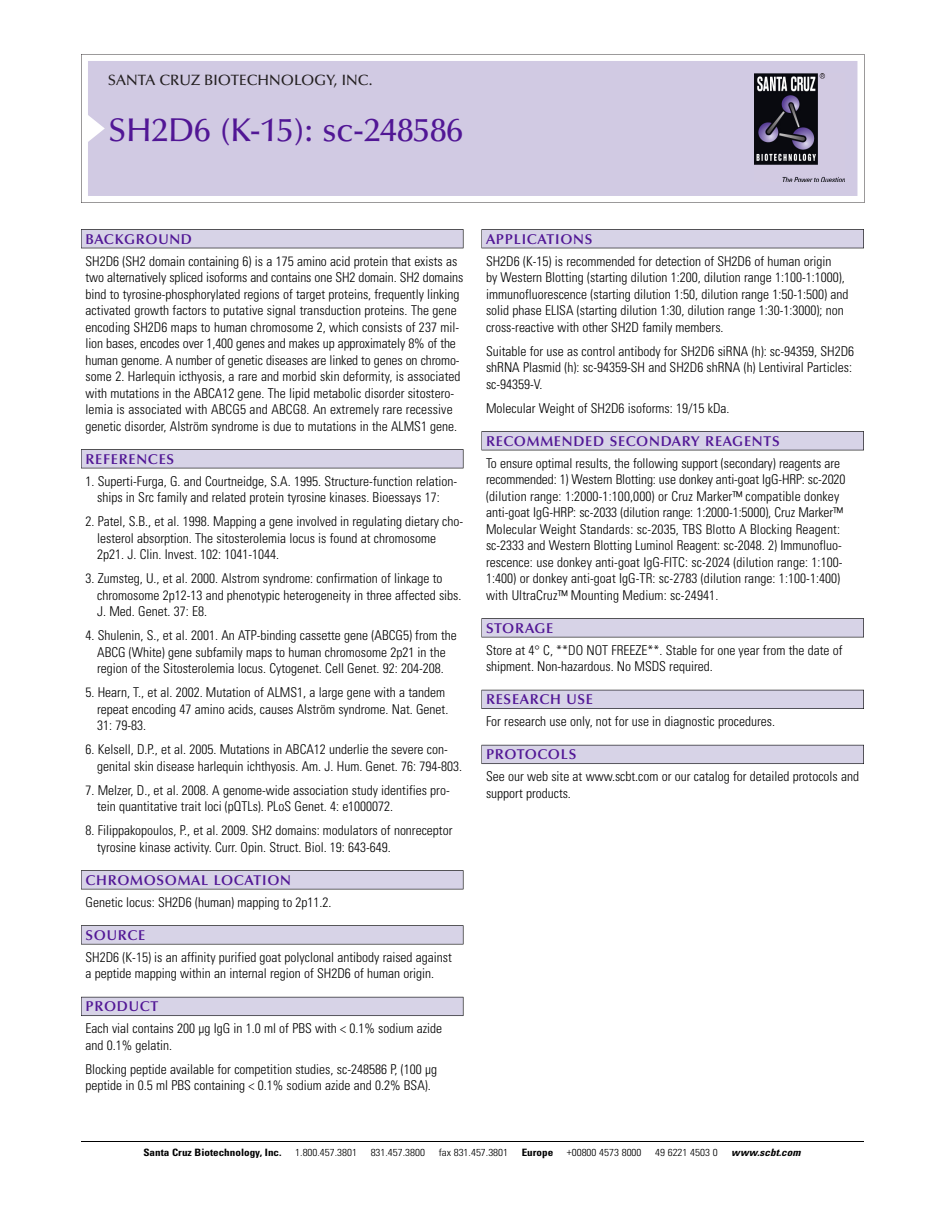
<style>
.page{position:relative;width:945px;height:1215px;background:#fff}
.page>*{position:absolute;margin:0;border:0;box-sizing:border-box;transform-origin:0 0}
.t1{font:500 33px "Optima";color:#511695}
.t2{font:500 15px "Optima";color:#231f20}
.t3{font:600 14.25px "Optima";letter-spacing:.05em;color:#511695}
.t4{font:300 condensed 13.5px/16.5px "Univers";color:#000}
.t5{font:300 condensed 10.2px "Univers";color:#000;scale:1.1 1}
.t6{font:700 condensed 10.2px "Univers";color:#000;scale:1.1 1}
.t7{font:italic 700 condensed 10.2px "Univers";letter-spacing:.005em;color:#000;scale:1.1 1}
</style>
<div class="page">
<svg style="left:81px;top:54px;width:783px;height:149px"></svg>
<div style="left:88px;top:61px;width:769px;height:135px;background:#d1cae3"></div>
<img style="left:755px;top:74px;width:90px;height:108px">
<div style="left:81px;top:229px;width:382px;height:19px;background:#525156"></div>
<div style="left:81px;top:230px;width:382px;height:18px;background:#d7d3e7"></div>
<div style="left:81px;top:449px;width:382px;height:19px;background:#525155"></div>
<div style="left:81px;top:450px;width:382px;height:18px;background:#d7d3e7"></div>
<div style="left:81px;top:870px;width:382px;height:19px;background:#545357"></div>
<div style="left:81px;top:871px;width:382px;height:18px;background:#d7d3e7"></div>
<div style="left:81px;top:925px;width:382px;height:19px;background:#575759"></div>
<div style="left:81px;top:926px;width:382px;height:18px;background:#d7d3e7"></div>
<div style="left:81px;top:997px;width:382px;height:19px;background:#5b5a62"></div>
<div style="left:81px;top:997px;width:382px;height:18px;background:#d7d3e7"></div>
<div style="left:482px;top:229px;width:382px;height:19px;background:#525156"></div>
<div style="left:482px;top:230px;width:381px;height:18px;background:#d7d3e7"></div>
<div style="left:482px;top:431px;width:382px;height:19px;background:#525155"></div>
<div style="left:482px;top:432px;width:381px;height:18px;background:#d7d3e7"></div>
<div style="left:482px;top:618px;width:382px;height:19px;background:#545357"></div>
<div style="left:482px;top:619px;width:381px;height:18px;background:#d7d3e7"></div>
<div style="left:482px;top:690px;width:382px;height:19px;background:#54535a"></div>
<div style="left:482px;top:690px;width:381px;height:18px;background:#d7d3e7"></div>
<div style="left:482px;top:745px;width:382px;height:19px;background:#5b5a62"></div>
<div style="left:482px;top:745px;width:381px;height:18px;background:#d7d3e7"></div>
<hr style="left:81px;top:1141px;width:783px;height:1px;background:#000">
<p class="t2" style="left:108px;top:74px;width:266px">SANTA CRUZ BIOTECHNOLOGY, INC.</p>
<h1 class="t1" style="left:108px;top:117px;width:357px">SH2D6 (K-15): sc-248586</h1>
<p class="t3" style="left:86px;top:233px;width:108px">BACKGROUND</p>
<p class="t4" style="left:86px;top:254px;width:379px">SH2D6 (SH2 domain containing 6) is a 175 amino acid protein that exists as two alternatively spliced isoforms and contains one SH2 domain. SH2 domains bind to tyrosine-phosphorylated regions of target proteins, frequently linking activated growth factors to putative signal transduction proteins. The gene encoding SH2D6 maps to human chromosome 2, which consists of 237 mil&shy;lion bases, encodes over 1,400 genes and makes up approximately 8% of the human genome. A number of genetic diseases are linked to genes on chromo&shy;some 2. Harlequin icthyosis, a rare and morbid skin deformity, is associated with mutations in the ABCA12 gene. The lipid metabolic disorder sitostero&shy;lemia is associated with ABCG5 and ABCG8. An extremely rare recessive genetic disorder, Alström syndrome is due to mutations in the ALMS1 gene.</p>
<p class="t3" style="left:86px;top:453px;width:90px">REFERENCES</p>
<p class="t4" style="left:86px;top:474px;width:373px;text-align:center">1. Superti-Furga, G. and Courtneidge, S.A. 1995. Structure-function relation&shy;ships in Src family and related protein tyrosine kinases. Bioessays 17:</p>
<p class="t4" style="left:97px;top:514px;width:368px;text-indent:-12px">2. Patel, S.B., et al. 1998. Mapping a gene involved in regulating dietary cho&shy;lesterol absorption. The sitosterolemia locus is found at chromosome<br>2p21. J. Clin. Invest. 102: 1041-1044.</p>
<p class="t4" style="left:97px;top:571px;width:366px;text-indent:-12px">3. Zumsteg, U., et al. 2000. Alstrom syndrome: confirmation of linkage to chromosome 2p12-13 and phenotypic heterogeneity in three affected sibs.<br>J. Med. Genet. 37: E8.</p>
<p class="t4" style="left:86px;top:628px;width:373px;text-align:center">4. Shulenin, S., et al. 2001. An ATP-binding cassette gene (ABCG5) from the<br>ABCG (White) gene subfamily maps to human chromosome 2p21 in the region of the Sitosterolemia locus. Cytogenet. Cell Genet. 92: 204-208.</p>
<p class="t4" style="left:97px;top:685px;width:353px;text-indent:-12px">5. Hearn, T., et al. 2002. Mutation of ALMS1, a large gene with a tandem repeat encoding 47 amino acids, causes Alström syndrome. Nat. Genet.<br>31: 79-83.</p>
<p class="t4" style="left:97px;top:742px;width:366px;text-indent:-12px">6. Kelsell, D.P., et al. 2005. Mutations in ABCA12 underlie the severe con&shy;genital skin disease harlequin ichthyosis. Am. J. Hum. Genet. 76: 794-803.</p>
<p class="t4" style="left:97px;top:783px;width:354px;text-indent:-12px">7. Melzer, D., et al. 2008. A genome-wide association study identifies pro&shy;tein quantitative trait loci (pQTLs). PLoS Genet. 4: e1000072.</p>
<p class="t4" style="left:97px;top:823px;width:357px;text-indent:-12px">8. Filippakopoulos, P., et al. 2009. SH2 domains: modulators of nonreceptor tyrosine kinase activity. Curr. Opin. Struct. Biol. 19: 643-649.</p>
<p class="t3" style="left:86px;top:874px;width:207px">CHROMOSOMAL LOCATION</p>
<p class="t4" style="left:86px;top:895px;width:248px">Genetic locus: SH2D6 (human) mapping to 2p11.2.</p>
<p class="t3" style="left:86px;top:929px;width:61px">SOURCE</p>
<p class="t4" style="left:86px;top:950px;width:368px">SH2D6 (K-15) is an affinity purified goat polyclonal antibody raised against a peptide mapping within an internal region of SH2D6 of human origin.</p>
<p class="t3" style="left:86px;top:1001px;width:74px">PRODUCT</p>
<p class="t4" style="left:86px;top:1021px;width:358px">Each vial contains 200 µg IgG in 1.0 ml of PBS with &lt; 0.1% sodium azide and 0.1% gelatin.</p>
<p class="t4" style="left:86px;top:1062px;width:353px">Blocking peptide available for competition studies, sc-248586 P, (100 µg peptide in 0.5 ml PBS containing &lt; 0.1% sodium azide and 0.2% BSA).</p>
<p class="t3" style="left:486px;top:233px;width:108px">APPLICATIONS</p>
<p class="t4" style="left:486px;top:254px;width:364px">SH2D6 (K-15) is recommended for detection of SH2D6 of human origin<br>by Western Blotting (starting dilution 1:200, dilution range 1:100-1:1000), immunofluorescence (starting dilution 1:50, dilution range 1:50-1:500) and solid phase ELISA (starting dilution 1:30, dilution range 1:30-1:3000); non cross-reactive with other SH2D family members.</p>
<p class="t4" style="left:486px;top:344px;width:370px">Suitable for use as control antibody for SH2D6 siRNA (h): sc-94359, SH2D6 shRNA Plasmid (h): sc-94359-SH and SH2D6 shRNA (h) Lentiviral Particles: sc-94359-V.</p>
<p class="t4" style="left:486px;top:401px;width:245px">Molecular Weight of SH2D6 isoforms: 19/15 kDa.</p>
<p class="t3" style="left:486px;top:435px;width:295px">RECOMMENDED SECONDARY REAGENTS</p>
<p class="t4" style="left:486px;top:456px;width:361px">To ensure optimal results, the following support (secondary) reagents are recommended: 1) Western Blotting: use donkey anti-goat IgG-HRP: sc-2020 (dilution range: 1:2000-1:100,000) or Cruz Marker™ compatible donkey anti-goat IgG-HRP: sc-2033 (dilution range: 1:2000-1:5000), Cruz Marker™ Molecular Weight Standards: sc-2035, TBS Blotto A Blocking Reagent: sc-2333 and Western Blotting Luminol Reagent: sc-2048. 2) Immunofluo&shy;rescence: use donkey anti-goat IgG-FITC: sc-2024 (dilution range: 1:100- 1:400) or donkey anti-goat IgG-TR: sc-2783 (dilution range: 1:100-1:400) with UltraCruz™ Mounting Medium: sc-24941.</p>
<p class="t3" style="left:486px;top:622px;width:69px">STORAGE</p>
<p class="t4" style="left:486px;top:643px;width:358px">Store at 4° C, **DO NOT FREEZE**. Stable for one year from the date of shipment. Non-hazardous. No MSDS required.</p>
<p class="t3" style="left:486px;top:694px;width:109px">RESEARCH USE</p>
<p class="t4" style="left:486px;top:714px;width:290px">For research use only, not for use in diagnostic procedures.</p>
<p class="t3" style="left:486px;top:749px;width:92px">PROTOCOLS</p>
<p class="t4" style="left:486px;top:769px;width:375px">See our web site at www.scbt.com or our catalog for detailed protocols and support products.</p>
<p class="t6" style="left:143px;top:1148px;width:127px">Santa Cruz Biotechnology, Inc.</p>
<p class="t5" style="left:295px;top:1148px;width:58px">1.800.457.3801</p>
<p class="t5" style="left:371px;top:1148px;width:51px">831.457.3800</p>
<p class="t5" style="left:439px;top:1148px;width:65px">fax 831.457.3801</p>
<p class="t6" style="left:522px;top:1148px;width:30px">Europe</p>
<p class="t5" style="left:567px;top:1148px;width:69px">+00800 4573 8000</p>
<p class="t5" style="left:655px;top:1148px;width:58px">49 6221 4503 0</p>
<p class="t7" style="left:731px;top:1148px;width:64px">www.scbt.com</p>
</div>
